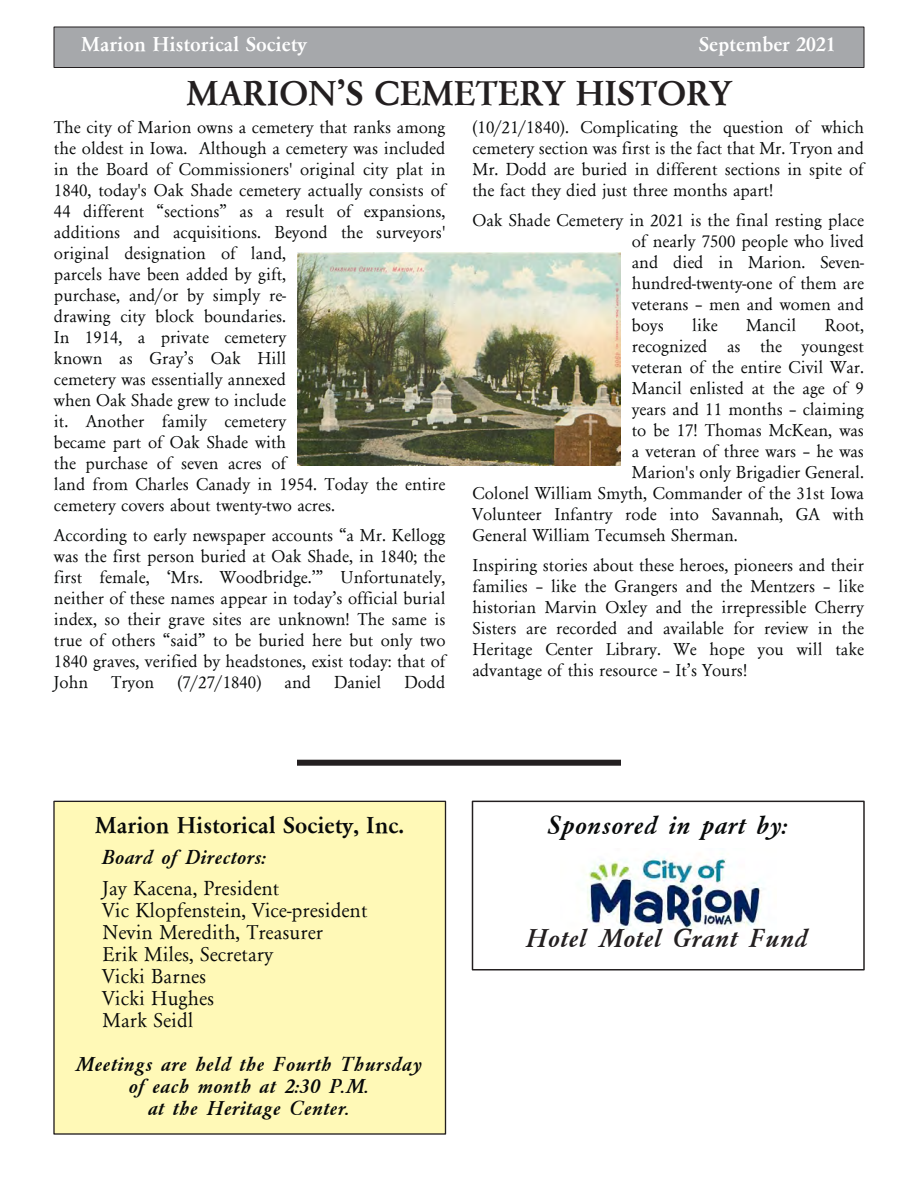
<style>
.page{position:relative;width:918px;height:1188px;background:#fff}
.page>*{position:absolute;margin:0;border:0;box-sizing:border-box;transform-origin:0 0}
.t1{font:700 36px "Garamond";color:#231f20}
.t2{font:italic 700 27px "Garamond";color:#231f20}
.t3{font:italic 700 27px "Garamond";color:#080a0a}
.t4{font:700 24px "Garamond";color:#080a0a}
.t5{font:21px/22px "Garamond";color:#080a0a}
.t6{font:italic 700 21px/22px "Garamond";color:#080a0a;text-align:center}
.t7{font:700 21px "Garamond";color:#fff}
.t8{font:18px/21px "Garamond";color:#080a0a;text-align:justify}
</style>
<div class="page">
<div style="left:472px;top:801px;width:393px;height:170px;border:1px solid #231f20"></div>
<div style="left:54px;top:27px;width:810px;height:41px;background:#a6a8ab;border:1px solid #231f20"></div>
<img style="left:297px;top:252px;width:324px;height:213px">
<div style="left:297px;top:760px;width:324px;height:6px;background:#231f20"></div>
<div style="left:53px;top:801px;width:393px;height:334px;background:#fff9b7;border:1px solid #231f20"></div>
<img style="left:585px;top:856px;width:179px;height:77px">
<p class="t7" style="left:81px;top:33px;width:227px">Marion Historical Society</p>
<p class="t7" style="left:699px;top:33px;width:138px">September 2021</p>
<h1 class="t1" style="left:187px;top:73px;width:546px">MARION’S CEMETERY HISTORY</h1>
<p class="t8" style="left:54px;top:117px;width:393px;text-align:left">The city of Marion owns a cemetery that ranks among the oldest in Iowa. Although a cemetery was included in the Board of Commissioners' original city plat in 1840, today's Oak Shade cemetery actually consists of 44 different “sections” as a result of expansions, additions and acquisitions. Beyond the surveyors' original designation of land,<br>parcels have been added by gift,<br>purchase, and/or by simply re-<br>drawing city block boundaries.<br>In 1914, a private cemetery<br>known as Gray’s Oak Hill<br>cemetery was essentially annexed<br>when Oak Shade grew to include<br>it. Another family cemetery<br>became part of Oak Shade with<br>the purchase of seven acres of<br>land from Charles Canady in 1954. Today the entire cemetery covers about twenty-two acres.</p>
<p class="t8" style="left:54px;top:525px;width:393px">According to early newspaper accounts “a Mr. Kellogg was the first person buried at Oak Shade, in 1840; the first female, ‘Mrs. Woodbridge.’” Unfortunately, neither of these names appear in today’s official burial index, so their grave sites are unknown! The same is true of others “said” to be buried here but only two 1840 graves, verified by headstones, exist today: that of John</p>
<p class="t8" style="left:111px;top:672px;width:45px">Tryon</p>
<p class="t8" style="left:177px;top:672px;width:86px">(7/27/1840)</p>
<p class="t8" style="left:285px;top:672px;width:28px">and</p>
<p class="t8" style="left:334px;top:672px;width:49px">Daniel</p>
<p class="t8" style="left:404px;top:672px;width:43px">Dodd</p>
<p class="t8" style="left:472px;top:117px;width:393px">(10/21/1840). Complicating the question of which cemetery section was first is the fact that Mr. Tryon and Mr. Dodd are buried in different sections in spite of the fact they died just three months apart!</p>
<p class="t8" style="left:632px;top:210px;width:234px;text-indent:-159px">Oak Shade Cemetery in 2021 is the final resting place of nearly 7500 people who lived and died in Marion. Seven&shy;hundred-twenty-one of them are veterans – men and women and boys</p>
<p class="t8" style="left:692px;top:315px;width:27px">like</p>
<p class="t8" style="left:746px;top:315px;width:52px">Mancil</p>
<p class="t8" style="left:825px;top:315px;width:41px">Root,</p>
<p class="t8" style="left:632px;top:336px;width:234px">recognized as the youngest</p>
<p class="t8" style="left:632px;top:357px;width:234px">veteran of the entire Civil War.</p>
<p class="t8" style="left:632px;top:378px;width:234px">Mancil enlisted at the age of 9</p>
<p class="t8" style="left:632px;top:399px;width:234px">years and 11 months – claiming</p>
<p class="t8" style="left:632px;top:420px;width:234px">to be 17! Thomas McKean, was</p>
<p class="t8" style="left:632px;top:441px;width:234px">a veteran of three wars – he was</p>
<p class="t8" style="left:632px;top:462px;width:234px">Marion's only Brigadier General.</p>
<p class="t8" style="left:472px;top:483px;width:393px">Colonel William Smyth, Commander of the 31st Iowa</p>
<p class="t8" style="left:472px;top:504px;width:393px">Volunteer Infantry rode into Savannah, GA with</p>
<p class="t8" style="left:472px;top:525px;width:267px">General William Tecumseh Sherman.</p>
<p class="t8" style="left:472px;top:555px;width:393px">Inspiring stories about these heroes, pioneers and their families – like the Grangers and the Mentzers – like historian Marvin Oxley and the irrepressible Cherry Sisters are recorded and available for review in the Heritage Center Library. We hope you will take advantage of this resource – It’s Yours!</p>
<h3 class="t4" style="left:95px;top:811px;width:310px">Marion Historical Society, Inc.</h3>
<p class="t6" style="left:103px;top:846px;width:166px">Board of Directors:</p>
<p class="t5" style="left:103px;top:877px;width:266px">Jay Kacena, President<br>Vic Klopfenstein, Vice-president<br>Nevin Meredith, Treasurer<br>Erik Miles, Secretary<br>Vicki Barnes<br>Vicki Hughes<br>Mark Seidl</p>
<p class="t6" style="left:76px;top:1053px;width:349px">Meetings are held the Fourth Thursday of each month at 2:30 P.M.<br>at the Heritage Center.</p>
<h2 class="t3" style="left:548px;top:810px;width:242px">Sponsored in part by:</h2>
<h2 class="t2" style="left:527px;top:923px;width:284px">Hotel Motel Grant Fund</h2>
</div>
